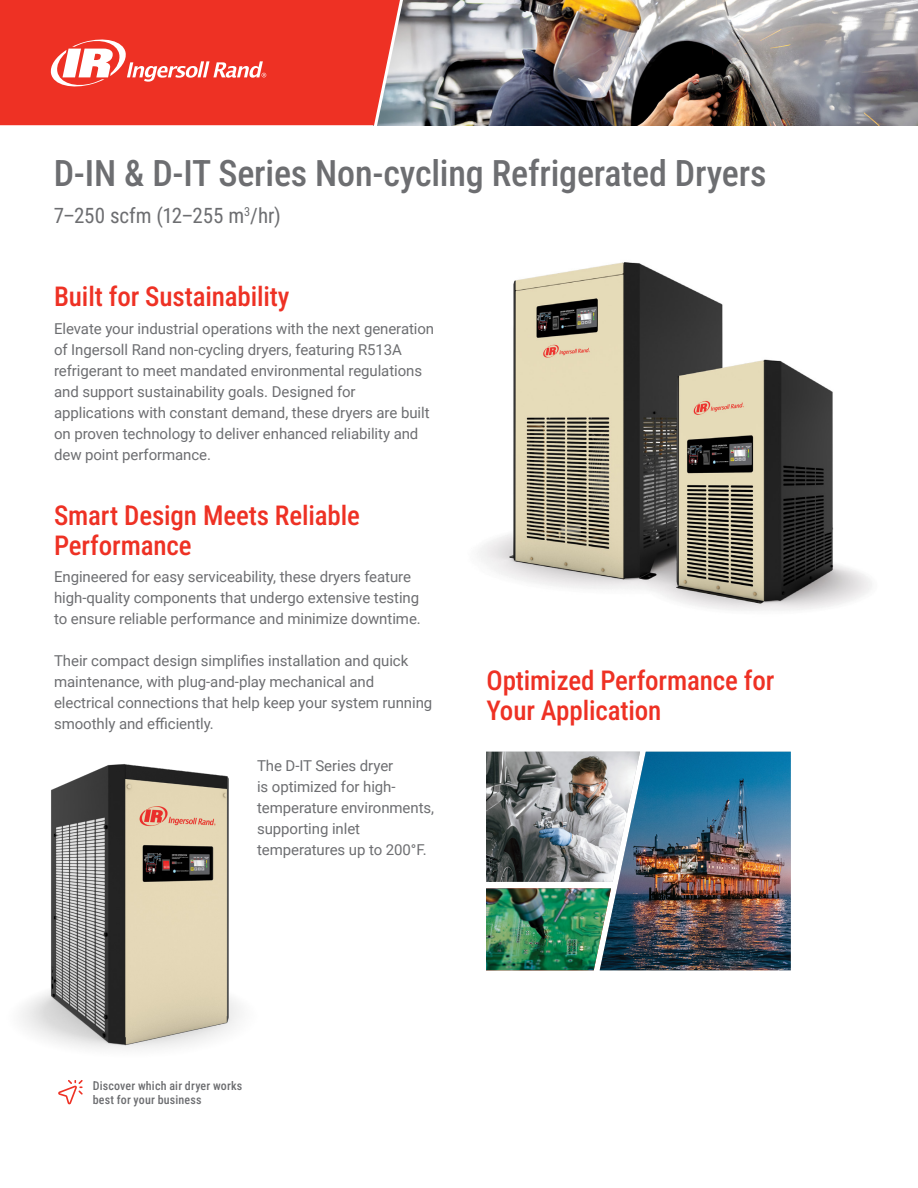
<style>
.page{position:relative;width:918px;height:1188px;background:#fff}
.page>*{position:absolute;margin:0;border:0;box-sizing:border-box;transform-origin:0 0}
.t1{font:500 36px "Roboto Condensed";letter-spacing:-.005em;color:#6d6e71}
.t2{font:500 27px/30px "Roboto Condensed";letter-spacing:-.005em;color:#ee3124}
.t3{font:21px "Roboto Condensed";letter-spacing:-.005em;color:#6d6e71}
.t4{font:15px/21px "Roboto";letter-spacing:-.005em;color:#6d6e71}
.t5{font:500 12px/13.5px "Roboto Condensed";letter-spacing:.015em;color:#6d6e71}
</style>
<div class="page">
<img style="left:477px;top:262px;width:395px;height:349px">
<img style="left:426px;top:0;width:492px;height:125px">
<svg style="left:0;top:0;width:426px;height:125px;background:#e74035"></svg>
<svg style="left:51px;top:40px;width:215px;height:46px"></svg>
<img style="left:486px;top:752px;width:305px;height:218px">
<img style="left:486px;top:888px;width:125px;height:82px">
<img style="left:21px;top:764px;width:219px;height:285px">
<svg style="left:58px;top:1080px;width:25px;height:24px"></svg>
<h1 class="t1" style="left:54px;top:148px;width:714px">D-IN &amp; D-IT Series Non-cycling Refrigerated Dryers</h1>
<h3 class="t3" style="left:54px;top:200px;width:229px">7–250 scfm (12–255 m<sup>3</sup>/hr)</h3>
<h2 class="t2" style="left:54px;top:281px;width:237px">Built for Sustainability</h2>
<p class="t4" style="left:54px;top:318px;width:382px">Elevate your industrial operations with the next generation of Ingersoll Rand non-cycling dryers, featuring R513A refrigerant to meet mandated environmental regulations and support sustainability goals. Designed for applications with constant demand, these dryers are built on proven technology to deliver enhanced reliability and dew point performance.</p>
<h2 class="t2" style="left:54px;top:499px;width:307px">Smart Design Meets Reliable<br>Performance</h2>
<p class="t4" style="left:54px;top:566px;width:368px">Engineered for easy serviceability, these dryers feature high-quality components that undergo extensive testing to ensure reliable performance and minimize downtime.</p>
<p class="t4" style="left:54px;top:650px;width:380px">Their compact design simplifies installation and quick maintenance, with plug-and-play mechanical and electrical connections that help keep your system running smoothly and efficiently.</p>
<p class="t4" style="left:257px;top:755px;width:179px">The D-IT Series dryer<br>is optimized for high&shy;temperature environments, supporting inlet temperatures up to 200°F.</p>
<h2 class="t2" style="left:487px;top:664px;width:289px">Optimized Performance for<br>Your Application</h2>
<p class="t5" style="left:93px;top:1079px;width:151px">Discover which air dryer works best for your business</p>
</div>
